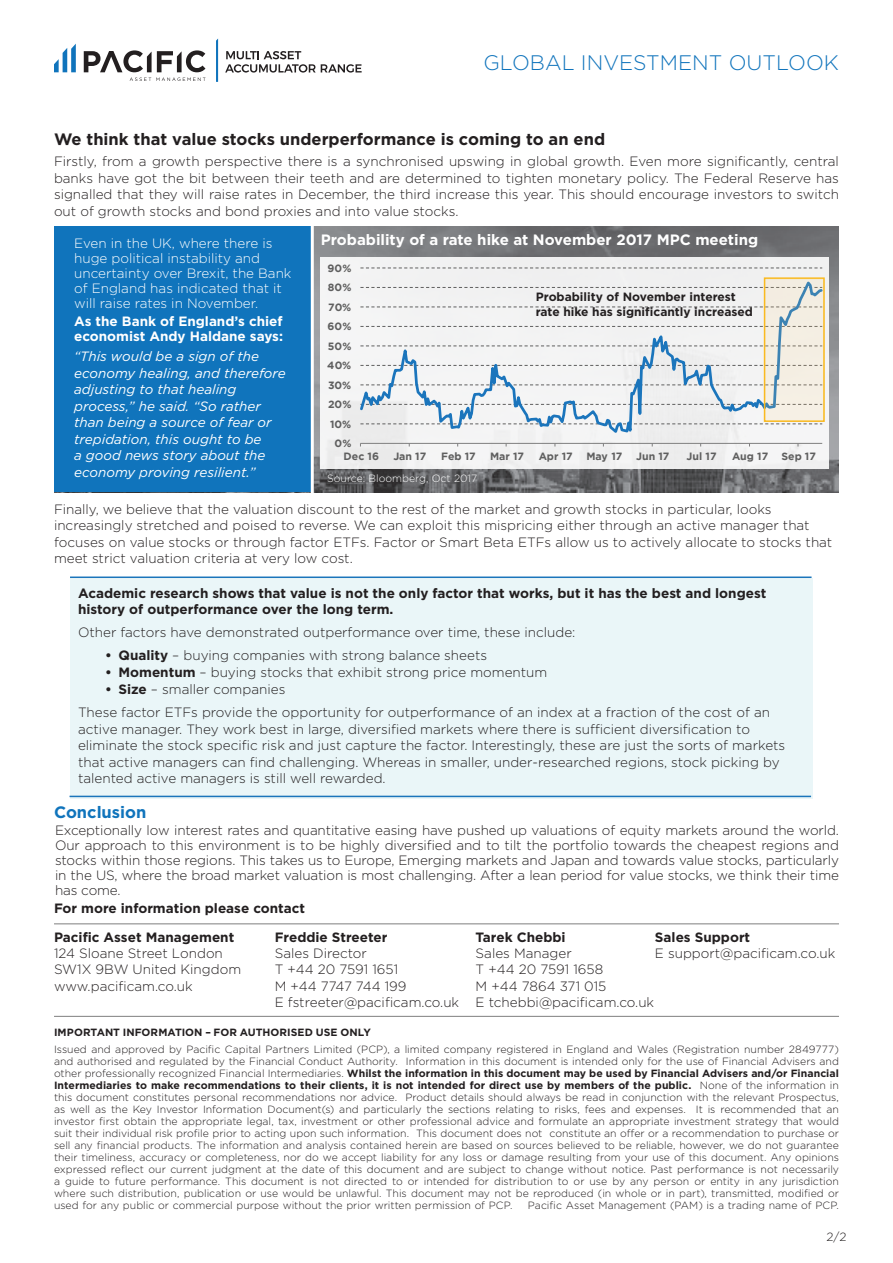
<style>
.page{position:relative;width:893px;height:1263px;background:#fff}
.page>*{position:absolute;margin:0;border:0;box-sizing:border-box;transform-origin:0 0}
.t1{font:300 21px "Gotham";color:#1074bc}
.t2{font:700 16.5px "Gotham";color:#231f20}
.t3{font:700 16.5px "Gotham";color:#1074bc}
.t4{font:700 15px "Gotham";color:#fff}
.t5{font:300 13.5px/16.5px "Gotham";color:#231f20}
.t6{font:700 13.5px/16.5px "Gotham";color:#231f20}
.t7{font:italic 13.5px/16.5px "Gotham";color:#fff}
.t8{font:300 13.5px/15px "Gotham";color:#fff}
.t9{font:700 13.5px/15px "Gotham";color:#fff}
.t10{font:700 12px/14.4px "Gotham";color:#231f20}
.t11{font:300 12px "Gotham";color:#231f20}
.t12{font:300 10.5px/12px "Gotham";color:#231f20;text-align:justify}
.t13{font:700 10.5px "Gotham";color:#5f5f5f}
.t14{font:700 10.5px "Gotham";letter-spacing:.005em;color:#231f20}
.t15{font:300 10.5px "Gotham";color:#fff}
.s1{font-weight:700}
</style>
<div class="page">
<svg style="left:216px;top:38px;width:2px;height:44px"></svg>
<svg style="left:54px;top:44px;width:22px;height:28px"></svg>
<svg style="left:84px;top:50px;width:121px;height:31px"></svg>
<svg style="left:225px;top:51px;width:137px;height:22px"></svg>
<div style="left:70px;top:579px;width:742px;height:220px;background:#eaf6f8"></div>
<img style="left:54px;top:227px;width:784px;height:265px">
<hr style="left:54px;top:923px;width:785px;height:1px;background:#7f7f7f">
<hr style="left:54px;top:1016px;width:785px;height:1px;background:#7f7f7f">
<div style="left:320px;top:257px;width:509px;height:212px;background:#f1f1f1"></div>
<div style="left:55px;top:227px;width:258px;height:265px;background:#1074bc"></div>
<svg style="left:360px;top:268px;width:462px;height:1px"></svg>
<svg style="left:360px;top:278px;width:463px;height:166px"></svg>
<hr style="left:70px;top:576px;width:741px;height:2px;background:#1b75bb">
<hr style="left:70px;top:796px;width:741px;height:1px;background:#1b75bb">
<svg style="left:767px;top:280px;width:55px;height:139px;fill:#f4eee2"></svg>
<div style="left:764px;top:277px;width:61px;height:145px;border:2px solid #faba20"></div>
<hr style="left:311px;top:220px;width:3px;height:283px;background:#fff">
<h1 class="t1" style="left:483px;top:49px;width:357px">GLOBAL INVESTMENT OUTLOOK</h1>
<p class="t2" style="left:54px;top:129px;width:553px">We think that value stocks underperformance is coming to an end</p>
<p class="t5" style="left:54px;top:153px;width:786px;text-align:justify">Firstly, from a growth perspective there is a synchronised upswing in global growth. Even more significantly, central banks have got the bit between their teeth and are determined to tighten monetary policy. The Federal Reserve has signalled that they will raise rates in December, the third increase this year. This should encourage investors to switch out of growth stocks and bond proxies and into value stocks.</p>
<p class="t8" style="left:74px;top:235px;width:219px">Even in the UK, where there is huge political instability and uncertainty over Brexit, the Bank of England has indicated that it will raise rates in November.</p>
<p class="t9" style="left:74px;top:314px;width:210px">As the Bank of England’s chief economist Andy Haldane says:</p>
<p class="t7" style="left:74px;top:348px;width:213px">“This would be a sign of the economy healing, and therefore adjusting to that healing process,” he said. “So rather than being a source of fear or trepidation, this ought to be<br>a good news story about the economy proving resilient.”</p>
<p class="t4" style="left:321px;top:231px;width:439px">Probability of a rate hike at November 2017 MPC meeting</p>
<p class="t13" style="left:328px;top:262px;width:25px">90%</p>
<p class="t13" style="left:328px;top:281px;width:25px">80%</p>
<p class="t13" style="left:328px;top:301px;width:25px">70%</p>
<p class="t13" style="left:328px;top:320px;width:25px">60%</p>
<p class="t13" style="left:328px;top:340px;width:25px">50%</p>
<p class="t13" style="left:327px;top:359px;width:25px">40%</p>
<p class="t13" style="left:328px;top:379px;width:25px">30%</p>
<p class="t13" style="left:328px;top:398px;width:25px">20%</p>
<p class="t13" style="left:330px;top:418px;width:23px">10%</p>
<p class="t13" style="left:335px;top:437px;width:18px">0%</p>
<p class="t10" style="left:536px;top:290px;width:219px">Probability of November interest rate hike has significantly increased</p>
<p class="t13" style="left:344px;top:450px;width:37px">Dec 16</p>
<p class="t13" style="left:393px;top:450px;width:35px">Jan 17</p>
<p class="t13" style="left:441px;top:450px;width:36px">Feb 17</p>
<p class="t13" style="left:490px;top:450px;width:35px">Mar 17</p>
<p class="t13" style="left:539px;top:450px;width:35px">Apr 17</p>
<p class="t13" style="left:586px;top:450px;width:37px">May 17</p>
<p class="t13" style="left:636px;top:450px;width:35px">Jun 17</p>
<p class="t13" style="left:687px;top:450px;width:31px">Jul 17</p>
<p class="t13" style="left:732px;top:450px;width:38px">Aug 17</p>
<p class="t13" style="left:781px;top:450px;width:36px">Sep 17</p>
<p class="t15" style="left:327px;top:472px;width:152px">Source: Bloomberg, Oct 2017</p>
<p class="t5" style="left:54px;top:500px;width:780px">Finally, we believe that the valuation discount to the rest of the market and growth stocks in particular, looks increasingly stretched and poised to reverse. We can exploit this mispricing either through an active manager that focuses on value stocks or through factor ETFs. Factor or Smart Beta ETFs allow us to actively allocate to stocks that meet strict valuation criteria at very low cost.</p>
<p class="t6" style="left:78px;top:584px;width:690px">Academic research shows that value is not the only factor that works, but it has the best and longest history of outperformance over the long term.</p>
<p class="t5" style="left:78px;top:624px;width:499px">Other factors have demonstrated outperformance over time, these include:</p>
<p class="t5" style="left:105px;top:646px;width:384px"><span class="s1">• Quality</span> – buying companies with strong balance sheets</p>
<p class="t5" style="left:105px;top:663px;width:444px"><span class="s1">• Momentum</span> – buying stocks that exhibit strong price momentum</p>
<p class="t5" style="left:105px;top:680px;width:182px"><span class="s1">• Size</span> – smaller companies</p>
<p class="t5" style="left:78px;top:704px;width:709px">These factor ETFs provide the opportunity for outperformance of an index at a fraction of the cost of an active manager. They work best in large, diversified markets where there is sufficient diversification to eliminate the stock specific risk and just capture the factor. Interestingly, these are just the sorts of markets that active managers can find challenging. Whereas in smaller, under-researched regions, stock picking by talented active managers is still well rewarded.</p>
<p class="t3" style="left:54px;top:803px;width:94px">Conclusion</p>
<p class="t5" style="left:55px;top:822px;width:785px;line-height:15px;text-align:justify">Exceptionally low interest rates and quantitative easing have pushed up valuations of equity markets around the world.<br>Our approach to this environment is to be highly diversified and to tilt the portfolio towards the cheapest regions and stocks within those regions. This takes us to Europe, Emerging markets and Japan and towards value stocks, particularly in the US, where the broad market valuation is most challenging. After a lean period for value stocks, we think their time has come.</p>
<p class="t6" style="left:54px;top:899px;width:253px">For more information please contact</p>
<p class="t6" style="left:54px;top:929px;width:182px">Pacific Asset Management</p>
<p class="t5" style="left:54px;top:945px;width:170px">124 Sloane Street London</p>
<p class="t5" style="left:54px;top:961px;width:189px">SW1X 9BW United Kingdom</p>
<p class="t5" style="left:54px;top:977px;width:140px">www.pacificam.co.uk</p>
<p class="t6" style="left:275px;top:929px;width:114px">Freddie Streeter</p>
<p class="t5" style="left:275px;top:945px;width:94px">Sales Director</p>
<p class="t5" style="left:275px;top:961px;width:125px">T +44 20 7591 1651</p>
<p class="t5" style="left:275px;top:977px;width:133px">M +44 7747 744 199</p>
<p class="t5" style="left:275px;top:993px;width:186px">E fstreeter@pacificam.co.uk</p>
<p class="t6" style="left:476px;top:929px;width:92px">Tarek Chebbi</p>
<p class="t5" style="left:476px;top:945px;width:98px">Sales Manager</p>
<p class="t5" style="left:476px;top:961px;width:129px">T +44 20 7591 1658</p>
<p class="t5" style="left:476px;top:977px;width:132px">M +44 7864 371 015</p>
<p class="t5" style="left:476px;top:993px;width:180px">E tchebbi@pacificam.co.uk</p>
<p class="t6" style="left:655px;top:929px;width:97px">Sales Support</p>
<p class="t5" style="left:655px;top:945px;width:182px">E support@pacificam.co.uk</p>
<p class="t14" style="left:54px;top:1026px;width:318px">IMPORTANT INFORMATION – FOR AUTHORISED USE ONLY</p>
<p class="t12" style="left:54px;top:1042px;width:787px">Issued and approved by Pacific Capital Partners Limited (PCP), a limited company registered in England and Wales (Registration number 2849777) and authorised and regulated by the Financial Conduct Authority. Information in this document is intended only for the use of Financial Advisers and other professionally recognized Financial Intermediaries. <span class="s1">Whilst the information in this document may be used by Financial Advisers and/or Financial Intermediaries to make recommendations to their clients, it is not intended for direct use by members of the public.</span> None of the information in this document constitutes personal recommendations nor advice. Product details should always be read in conjunction with the relevant Prospectus, as well as the Key Investor Information Document(s) and particularly the sections relating to risks, fees and expenses. It is recommended that an investor first obtain the appropriate legal, tax, investment or other professional advice and formulate an appropriate investment strategy that would suit their individual risk profile prior to acting upon such information. This document does not constitute an offer or a recommendation to purchase or sell any financial products. The information and analysis contained herein are based on sources believed to be reliable, however, we do not guarantee their timeliness, accuracy or completeness, nor do we accept liability for any loss or damage resulting from your use of this document. Any opinions expressed reflect our current judgment at the date of this document and are subject to change without notice. Past performance is not necessarily a guide to future performance. This document is not directed to or intended for distribution to or use by any person or entity in any jurisdiction where such distribution, publication or use would be unlawful. This document may not be reproduced (in whole or in part), transmitted, modified or used for any public or commercial purpose without the prior written permission of PCP.</p>
<p class="t12" style="left:528px;top:1198px;width:312px">Pacific Asset Management (PAM) is a trading name of PCP.</p>
<p class="t11" style="left:826px;top:1230px;width:22px">2/2</p>
</div>
